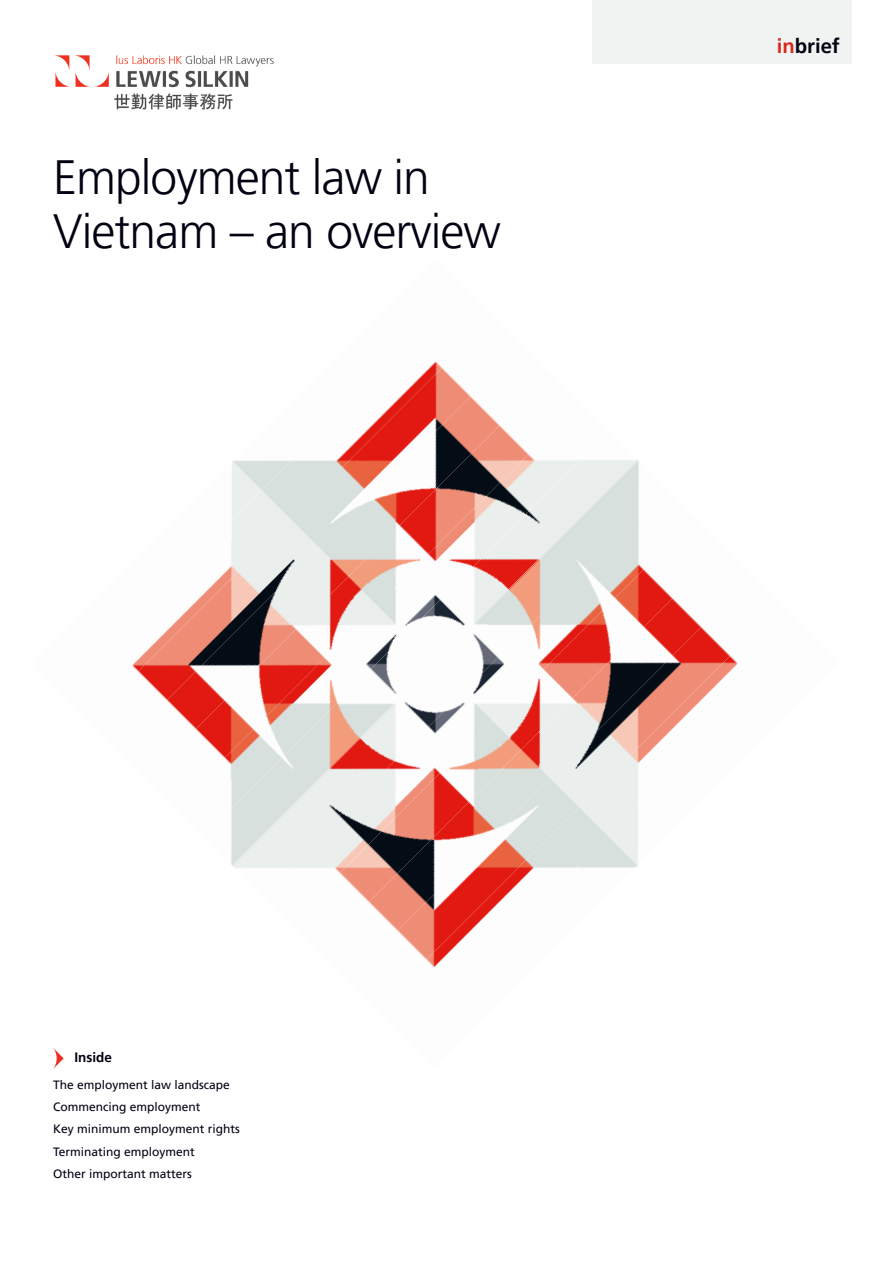
<style>
.page{position:relative;width:893px;height:1263px;background:#fff}
.page>*{position:absolute;margin:0;border:0;box-sizing:border-box;transform-origin:0 0}
.t1{font:300 48px/54px "Frutiger LT Pro";letter-spacing:-.02em;color:#000212}
.t2{font:700 20.25px "Frutiger LT Pro";color:#000212}
.t3{font:700 13.5px "Frutiger LT Pro";color:#000212}
.t4{font:12px "Frutiger LT Pro";color:#000212}
.s1{color:#da291c}
</style>
<div class="page">
<div style="left:592px;top:0;width:259px;height:64px;background:#eff4f2"></div>
<img style="left:146px;top:374px;width:331px;height:334px">
<img style="left:174px;top:402px;width:332px;height:335px">
<img style="left:203px;top:431px;width:332px;height:434px">
<img style="left:232px;top:460px;width:408px;height:408px">
<img style="left:261px;top:489px;width:379px;height:379px">
<img style="left:290px;top:518px;width:350px;height:350px">
<img style="left:319px;top:547px;width:331px;height:334px">
<img style="left:347px;top:575px;width:332px;height:335px">
<img style="left:376px;top:604px;width:332px;height:335px">
<img style="left:405px;top:633px;width:332px;height:335px">
<img style="left:434px;top:662px;width:304px;height:306px">
<svg style="left:53px;top:1048px;width:11px;height:21px"></svg>
<img style="left:55px;top:55px;width:219px;height:55px">
<p class="t1" style="left:53px;top:151px;width:449px">Employment law in<br>Vietnam – an overview</p>
<p class="t2" style="left:777px;top:34px;width:65px"><span class="s1">in</span>brief</p>
<p class="t3" style="left:74px;top:1050px;width:39px">Inside</p>
<p class="t4" style="left:53px;top:1078px;width:178px">The employment law landscape</p>
<p class="t4" style="left:53px;top:1100px;width:149px">Commencing employment</p>
<p class="t4" style="left:53px;top:1122px;width:188px">Key minimum employment rights</p>
<p class="t4" style="left:53px;top:1144px;width:143px">Terminating employment</p>
<p class="t4" style="left:53px;top:1167px;width:140px">Other important matters</p>
</div>
